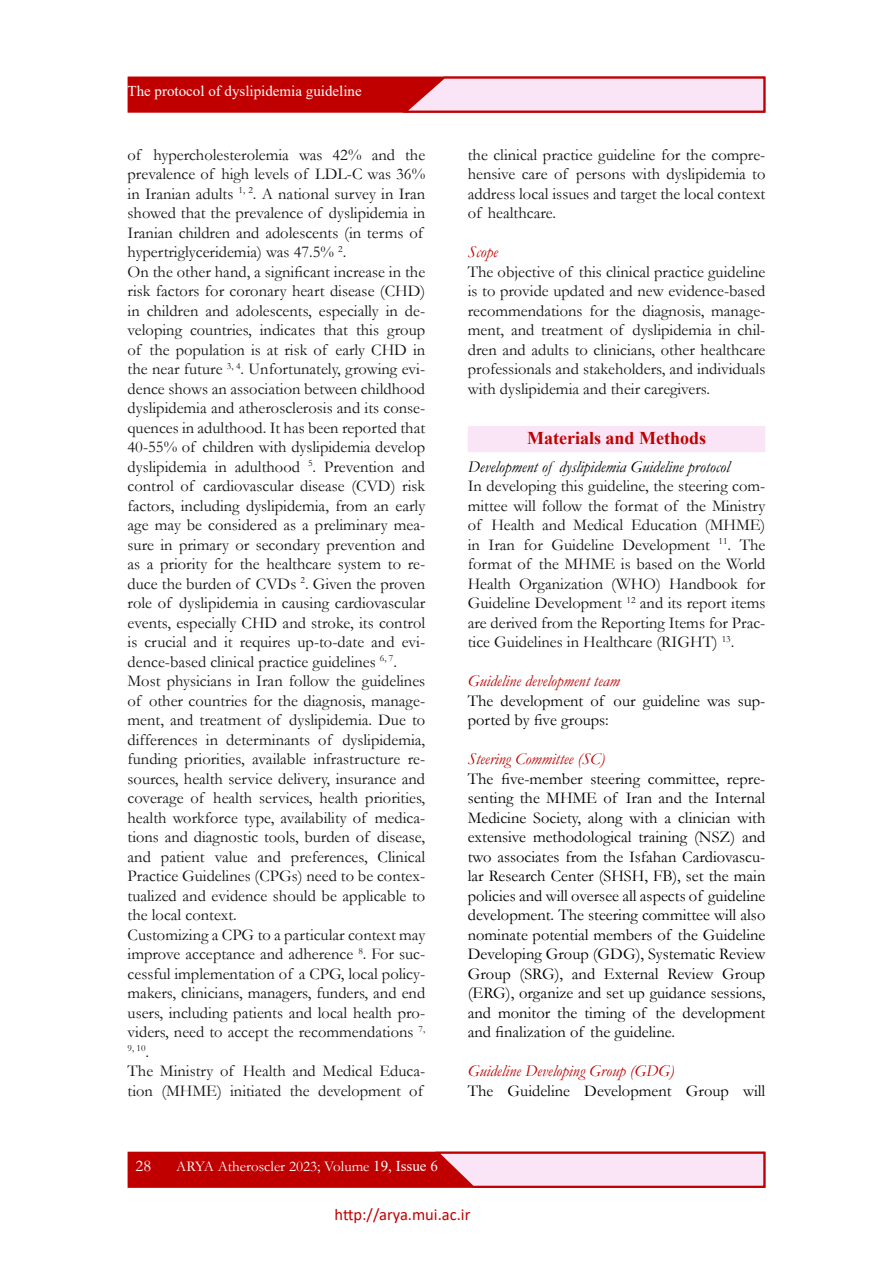
<style>
.page{position:relative;width:893px;height:1263px;background:#fff}
.page>*{position:absolute;margin:0;border:0;box-sizing:border-box;transform-origin:0 0}
.t1{font:700 18px "Times New Roman";color:#c00000}
.t2{font:16.5px/19.5px "Garamond";color:#111;text-align:justify}
.t3{font:16.5px/19.5px "Garamond";color:#000}
.t4{font:italic 16.5px "Garamond";color:#c00000}
.t5{font:italic 16.5px "Garamond";color:#000}
.t6{font:16.5px "Calibri";color:#c00000}
.t7{font:16.5px "Garamond";color:#fff}
.t8{font:15px "Garamond";color:#fff}
.t9{font:15px "Times New Roman";color:#fff}
.t10{font:9.6px "Garamond";color:#111}
.s1{font-size:16.5px}
.s2{font-family:"Times New Roman"}
</style>
<div class="page">
<div style="left:128px;top:1152px;width:637px;height:36px;background:#c00000;border:1px solid #c00000"></div>
<div style="left:128px;top:77px;width:637px;height:36px;background:#c00000;border:1px solid #c00000"></div>
<svg style="left:432px;top:1151px;width:334px;height:37px;background:#edb8c6"></svg>
<svg style="left:400px;top:76px;width:366px;height:37px;background:#edb8c5"></svg>
<div style="left:468px;top:427px;width:297px;height:24px;background:#f9e5f6"></div>
<div style="left:468px;top:426px;width:297px;height:26px;border:2px solid #f9e5f6"></div>
<p class="t9" style="left:128px;top:80px;width:236px">The protocol of dyslipidemia guideline</p>
<p class="t2" style="left:128px;top:144px;width:299px;text-align:left">of hypercholesterolemia was 42% and the prevalence of high levels of LDL-C was 36% in Iranian adults <sup>1,</sup> <sup>2</sup>. A national survey in Iran showed that the prevalence of dyslipidemia in Iranian children and adolescents (in terms of hypertriglyceridemia) was 47.5% <sup>2</sup>.<br>On the other hand, a significant increase in the risk factors for coronary heart disease (CHD) in children and adolescents, especially in de&shy;veloping countries, indicates that this group of the population is at risk of early CHD in the near future <sup>3,</sup> <sup>4</sup>. Unfortunately, growing evi&shy;dence shows an association between childhood dyslipidemia and atherosclerosis and its conse&shy;quences in adulthood. It has been reported that 40-55% of children with dyslipidemia develop dyslipidemia in adulthood <sup>5</sup>. Prevention and control of cardiovascular disease (CVD) risk factors, including dyslipidemia, from an early age may be considered as a preliminary mea&shy;sure in primary or secondary prevention and as a priority for the healthcare system to re&shy;duce the burden of CVDs <sup>2</sup>. Given the proven role of dyslipidemia in causing cardiovascular events, especially CHD and stroke, its control is crucial and it requires up-to-date and evi&shy;dence-based clinical practice guidelines <sup>6,</sup> <sup>7</sup>.<br>Most physicians in Iran follow the guidelines of other countries for the diagnosis, manage&shy;ment, and treatment of dyslipidemia. Due to differences in determinants of dyslipidemia, funding priorities, available infrastructure re&shy;sources, health service delivery, insurance and coverage of health services, health priorities, health workforce type, availability of medica&shy;tions and diagnostic tools, burden of disease, and patient value and preferences, Clinical Practice Guidelines (CPGs) need to be contex&shy;tualized and evidence should be applicable to the local context.<br>Customizing a CPG to a particular context may improve acceptance and adherence <sup>8</sup>. For suc&shy;cessful implementation of a CPG, local policy&shy;makers, clinicians, managers, funders, and end users, including patients and local health pro&shy;viders, need to accept the recommendations <sup>7,</sup></p>
<p class="t10" style="left:128px;top:1042px;width:23px">9, 10<span class="s1">.</span></p>
<p class="t2" style="left:128px;top:1061px;width:299px">The Ministry of Health and Medical Educa&shy;tion (MHME) initiated the development of</p>
<p class="t2" style="left:468px;top:144px;width:299px">the clinical practice guideline for the compre&shy;hensive care of persons with dyslipidemia to address local issues and target the local context of healthcare.</p>
<p class="t4" style="left:468px;top:241px;width:32px">Scope</p>
<p class="t2" style="left:468px;top:261px;width:299px">The objective of this clinical practice guideline is to provide updated and new evidence-based recommendations for the diagnosis, manage&shy;ment, and treatment of dyslipidemia in chil&shy;dren and adults to clinicians, other healthcare professionals and stakeholders, and individuals with dyslipidemia and their caregivers.</p>
<p class="t1" style="left:527px;top:425px;width:180px">Materials and Methods</p>
<p class="t5" style="left:468px;top:455px;width:263px">Development of dyslipidemia Guideline protocol</p>
<p class="t2" style="left:468px;top:476px;width:299px">In developing this guideline, the steering com&shy;mittee will follow the format of the Ministry of Health and Medical Education (MHME) in Iran for Guideline Development <sup>11</sup>. The format of the MHME is based on the World Health Organization (WHO) Handbook for Guideline Development <sup>12</sup> and its report items are derived from the Reporting Items for Prac&shy;tice Guidelines in Healthcare (RIGHT) <sup>13</sup>.</p>
<p class="t4" style="left:468px;top:670px;width:154px">Guideline development team</p>
<p class="t3" style="left:468px;top:690px;width:299px">The development of our guideline was sup&shy;ported by five groups:</p>
<p class="t4" style="left:468px;top:748px;width:139px">Steering Committee (SC)</p>
<p class="t3" style="left:468px;top:768px;width:299px;text-align:justify">The five-member steering committee, repre&shy;senting the MHME of Iran and the Internal Medicine Society, along with a clinician with extensive methodological training (NSZ) and two associates from the Isfahan Cardiovascu&shy;lar Research Center (SHSH, FB), set the main policies and will oversee all aspects of guideline development. The steering committee will also nominate potential members of the Guideline Developing Group (GDG), Systematic Review Group (SRG), and External Review Group (ERG), organize and set up guidance sessions, and monitor the timing of the development and finalization of the guideline.</p>
<p class="t4" style="left:468px;top:1060px;width:208px">Guideline Developing Group (GDG)</p>
<p class="t3" style="left:468px;top:1080px;width:299px">The Guideline Development Group will</p>
<p class="t7" style="left:136px;top:1155px;width:17px">28</p>
<p class="t8" style="left:176px;top:1156px;width:263px">ARYA Atheroscler 2023; Volume <span class="s2">19, Issue 6</span></p>
<p class="t6" style="left:335px;top:1202px;width:137px">http://arya.mui.ac.ir</p>
</div>
